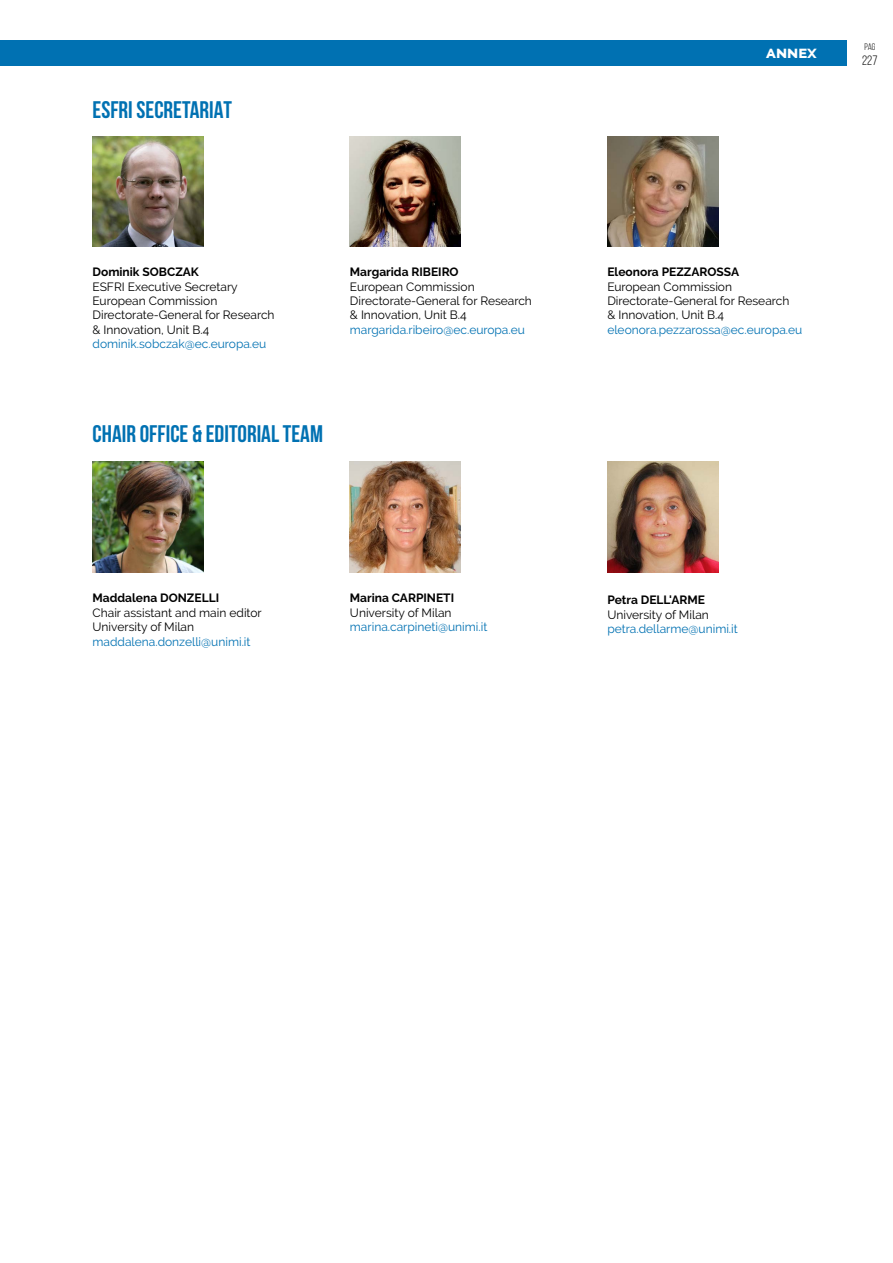
<style>
.page{position:relative;width:893px;height:1263px;background:#fff}
.page>*{position:absolute;margin:0;border:0;box-sizing:border-box;transform-origin:0 0}
.t1{font:700 24px "Bebas Neue";color:#0071b2}
.t2{font:700 16.5px "Raleway v 4020 Extra";color:#fff}
.t3{font:13.5px "Bebas Neue";color:#000}
.t4{font:12px/14.4px "Raleway";color:#000}
.t5{font:12px "Raleway";color:#0071b2}
.t6{font:12px "Raleway v 4020 Bold";color:#000}
.t7{font:9.45px "Bebas Neue";color:#000}
</style>
<div class="page">
<div style="left:0;top:40px;width:847px;height:26px;background:#0071b2"></div>
<img style="left:93px;top:136px;width:110px;height:111px">
<img style="left:93px;top:461px;width:110px;height:111px">
<img style="left:350px;top:136px;width:111px;height:111px">
<img style="left:350px;top:461px;width:111px;height:111px">
<img style="left:607px;top:136px;width:111px;height:111px">
<img style="left:607px;top:461px;width:111px;height:111px">
<h1 class="t1" style="left:93px;top:97px;width:141px">ESFRI SECRETARIAT</h1>
<p class="t6" style="left:93px;top:263px;width:108px">Dominik SOBCZAK</p>
<p class="t4" style="left:93px;top:279px;width:184px">ESFRI Executive Secretary<br>European Commission<br>Directorate-General for Research &amp; Innovation, Unit B.4</p>
<p class="t5" style="left:93px;top:337px;width:175px">dominik.sobczak@ec.europa.eu</p>
<p class="t6" style="left:350px;top:263px;width:110px">Margarida RIBEIRO</p>
<p class="t4" style="left:350px;top:279px;width:184px">European Commission<br>Directorate-General for Research &amp; Innovation, Unit B.4</p>
<p class="t5" style="left:350px;top:323px;width:176px">margarida.ribeiro@ec.europa.eu</p>
<h1 class="t1" style="left:93px;top:421px;width:232px">CHAIR OFFICE &amp; EDITORIAL TEAM</h1>
<p class="t6" style="left:93px;top:589px;width:128px">Maddalena DONZELLI</p>
<p class="t4" style="left:93px;top:605px;width:171px">Chair assistant and main editor<br>University of Milan</p>
<p class="t5" style="left:93px;top:634px;width:160px">maddalena.donzelli@unimi.it</p>
<p class="t6" style="left:350px;top:589px;width:106px">Marina CARPINETI</p>
<p class="t4" style="left:350px;top:605px;width:103px">University of Milan</p>
<p class="t5" style="left:350px;top:620px;width:139px">marina.carpineti@unimi.it</p>
<h2 class="t2" style="left:766px;top:39px;width:52px">annex</h2>
<p class="t7" style="left:864px;top:41px;width:13px">pag</p>
<p class="t3" style="left:862px;top:53px;width:17px">227</p>
<p class="t6" style="left:607px;top:263px;width:133px">Eleonora PEZZAROSSA</p>
<p class="t4" style="left:607px;top:279px;width:184px">European Commission<br>Directorate-General for Research &amp; Innovation, Unit B.4</p>
<p class="t5" style="left:607px;top:323px;width:197px">eleonora.pezzarossa@ec.europa.eu</p>
<p class="t6" style="left:607px;top:591px;width:99px">Petra DELL'ARME</p>
<p class="t4" style="left:607px;top:607px;width:103px">University of Milan</p>
<p class="t5" style="left:607px;top:622px;width:132px">petra.dellarme@unimi.it</p>
</div>
